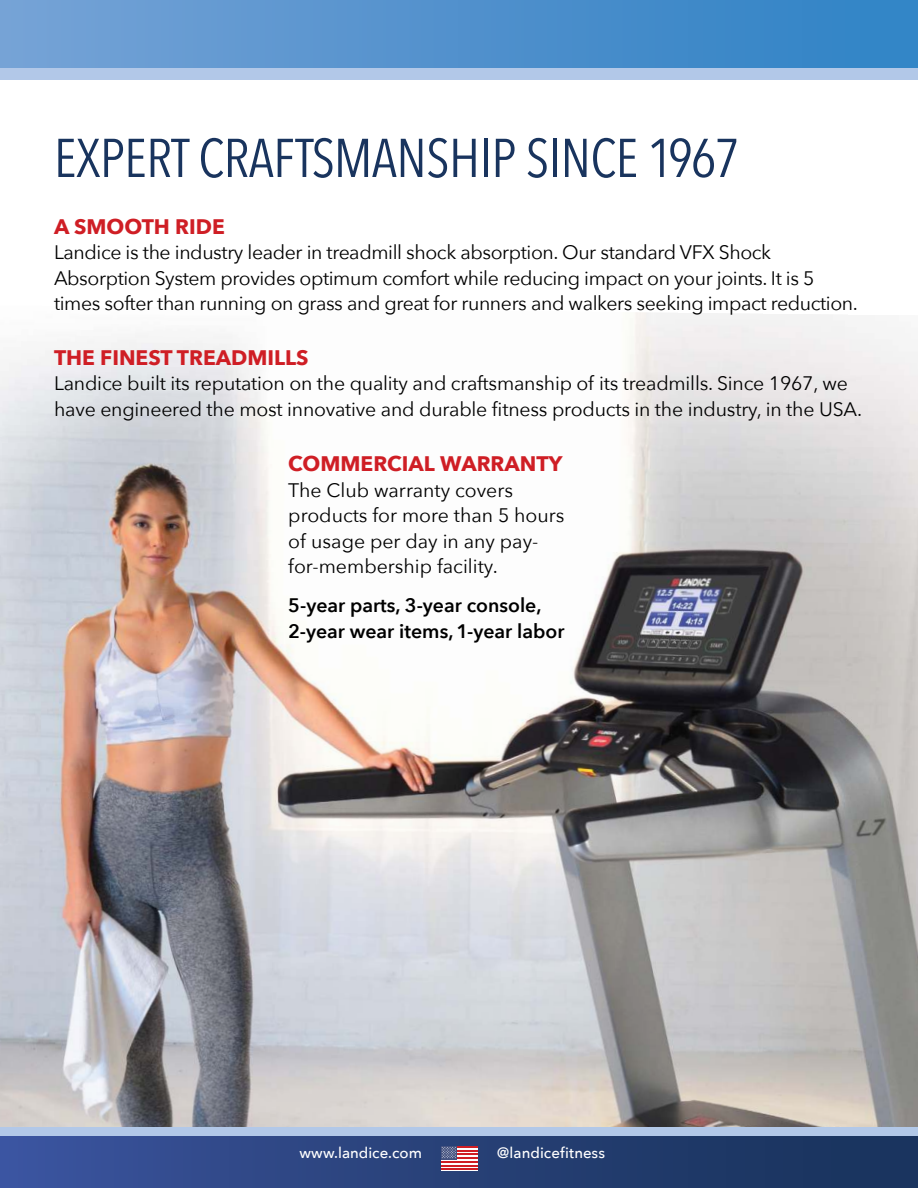
<style>
.page{position:relative;width:918px;height:1188px;background:#fff}
.page>*{position:absolute;margin:0;border:0;box-sizing:border-box;transform-origin:0 0}
.t1{font:54px "Avenir Next Condensed";letter-spacing:-.01em;color:#19345e}
.t2{font:700 21px "Avenir Next";color:#cf1e25}
.t3{font:19.5px/25.5px "Avenir Next";letter-spacing:-.02em;color:#000}
.t4{font:19.5px/25.5px "Avenir Next";color:#000}
.t5{font:600 19.5px/25.5px "Avenir Next";color:#000}
.t6{font:500 15px "Avenir Next";color:#fff}
</style>
<div class="page">
<img style="left:0;top:312px;width:918px;height:815px">
<div style="left:0;top:1127px;width:918px;height:61px;background:#b2c8e8"></div>
<svg style="left:0;top:0;width:918px;height:80px;background:#609ad1"></svg>
<img style="left:0;top:1136px;width:918px;height:52px">
<div style="left:441px;top:1146px;width:37px;height:24px;background:#fff"></div>
<hr style="left:441px;top:1146px;width:37px;height:2px;background:#cf1e25">
<hr style="left:441px;top:1150px;width:37px;height:2px;background:#cf1e25">
<hr style="left:441px;top:1154px;width:37px;height:1px;background:#cf1e25">
<hr style="left:441px;top:1157px;width:37px;height:2px;background:#cf1e25">
<hr style="left:441px;top:1161px;width:37px;height:2px;background:#cf1e25">
<hr style="left:441px;top:1165px;width:37px;height:2px;background:#cf1e25">
<hr style="left:441px;top:1168px;width:37px;height:2px;background:#cf1e25">
<div style="left:441px;top:1146px;width:16px;height:13px;background:#44527f"></div>
<svg style="left:442px;top:1147px;width:14px;height:11px"></svg>
<h1 class="t1" style="left:54px;top:127px;width:688px">EXPERT CRAFTSMANSHIP SINCE 1967</h1>
<p class="t2" style="left:54px;top:214px;width:172px">A SMOOTH RIDE</p>
<p class="t3" style="left:54px;top:239px;width:805px">Landice is the industry leader in treadmill shock absorption. Our standard VFX Shock<br>Absorption System provides optimum comfort while reducing impact on your joints. It is 5 times softer than running on grass and great for runners and walkers seeking impact reduction.</p>
<p class="t2" style="left:54px;top:345px;width:256px">THE FINEST TREADMILLS</p>
<p class="t3" style="left:54px;top:370px;width:810px">Landice built its reputation on the quality and craftsmanship of its treadmills. Since 1967, we have engineered the most innovative and durable fitness products in the industry, in the USA.</p>
<p class="t2" style="left:288px;top:452px;width:276px">COMMERCIAL WARRANTY</p>
<p class="t4" style="left:288px;top:479px;width:278px">The Club warranty covers products for more than 5 hours of usage per day in any pay&shy;for-membership facility.</p>
<p class="t5" style="left:288px;top:594px;width:278px">5-year parts, 3-year console,<br>2-year wear items, 1-year labor</p>
<p class="t6" style="left:299px;top:1146px;width:124px">www.landice.com</p>
<p class="t6" style="left:497px;top:1146px;width:110px">@landicefitness</p>
</div>
